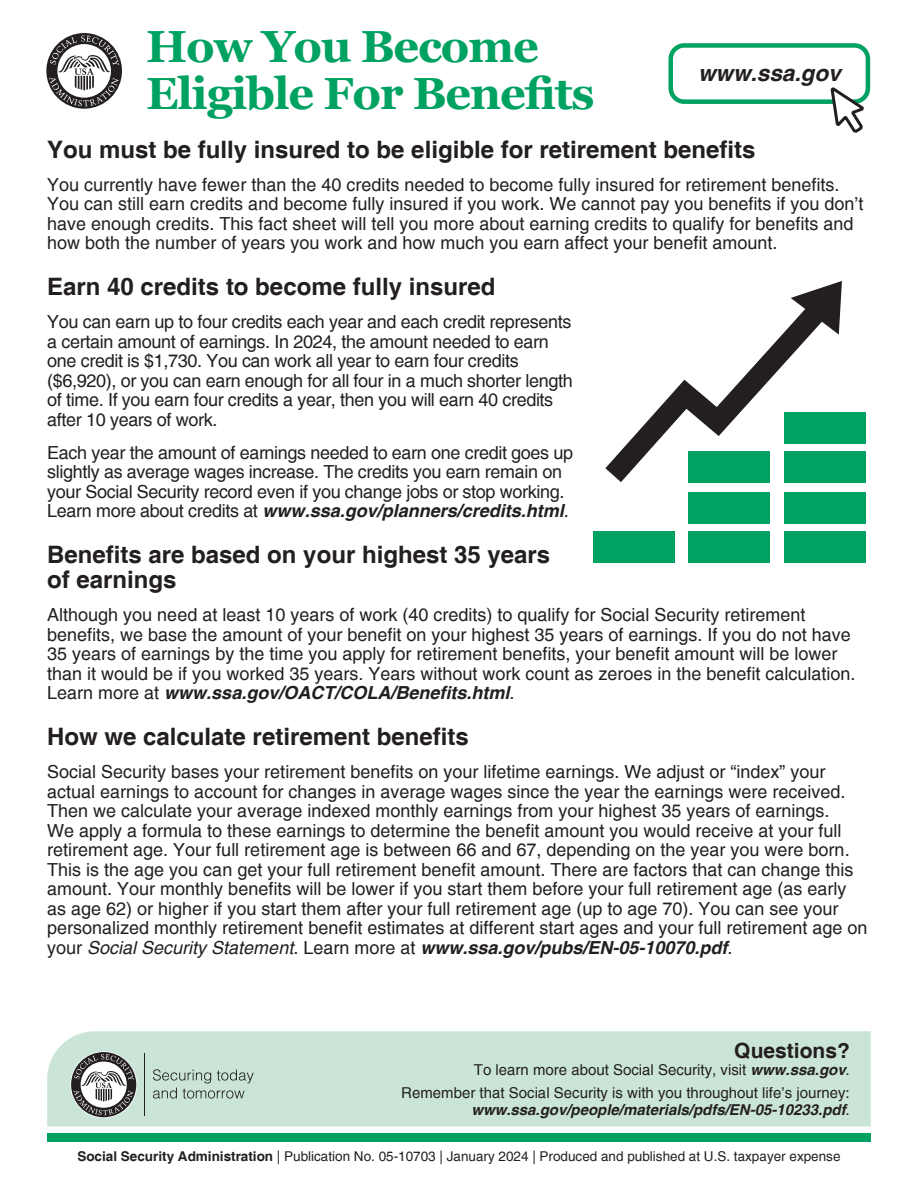
<style>
.page{position:relative;width:918px;height:1188px;background:#fff}
.page>*{position:absolute;margin:0;border:0;box-sizing:border-box;transform-origin:0 0}
.t1{font:700 45px/46.5px "Georgia";letter-spacing:-.025em;color:#00a261}
.t2{font:700 24px/25.5px "Helvetica";color:#231f20}
.t3{font:italic 700 22.5px "Helvetica";color:#231f20}
.t4{font:700 21px "Helvetica";color:#231f20}
.t5{font:18px/19.5px "Helvetica";color:#231f20}
.t6{font:18px/19.5px "Helvetica";letter-spacing:-.02em;color:#231f20}
.t7{font:15px/16.5px "Helvetica";color:#231f20;text-align:right}
.t8{font:13.5px "Helvetica";color:#231f20}
.s1{font-weight:700;font-style:italic}
.s2{font-style:italic}
.s3{font-weight:700}
</style>
<div class="page">
<div style="left:47px;top:1031px;width:824px;height:96px;background:#cae5d7"></div>
<svg style="left:605px;top:281px;width:237px;height:201px"></svg>
<div style="left:785px;top:492px;width:81px;height:32px;background:#00a261"></div>
<div style="left:785px;top:451px;width:81px;height:32px;background:#00a261"></div>
<div style="left:785px;top:412px;width:81px;height:32px;background:#00a261"></div>
<div style="left:785px;top:531px;width:81px;height:32px;background:#00a261"></div>
<div style="left:689px;top:492px;width:81px;height:32px;background:#00a261"></div>
<div style="left:689px;top:451px;width:81px;height:32px;background:#00a261"></div>
<div style="left:689px;top:531px;width:81px;height:32px;background:#00a261"></div>
<div style="left:594px;top:531px;width:81px;height:32px;background:#00a261"></div>
<div style="left:47px;top:1133px;width:824px;height:9px;background:#00a261"></div>
<div style="left:669px;top:43px;width:201px;height:61px;border:4px solid #00a261;border-radius:14px"></div>
<svg style="left:829px;top:84px;width:37px;height:49px"></svg>
<svg style="left:46px;top:33px;width:76px;height:76px"></svg>
<svg style="left:49px;top:35px;width:70px;height:71px"></svg>
<svg style="left:70px;top:1051px;width:67px;height:67px"></svg>
<svg style="left:71px;top:1052px;width:65px;height:65px"></svg>
<svg style="left:74px;top:1054px;width:60px;height:61px"></svg>
<hr style="left:144px;top:1054px;width:1px;height:62px;background:#231f20">
<svg style="left:153px;top:1069px;width:101px;height:30px;background:#b0c7bb"></svg>
<h1 class="t1" style="left:146px;top:23px;width:450px">How You Become<br>Eligible For Benefits</h1>
<h2 class="t2" style="left:47px;top:138px;width:710px">You must be fully insured to be eligible for retirement benefits</h2>
<p class="t5" style="left:47px;top:175px;width:818px">You currently have fewer than the 40 credits needed to become fully insured for retirement benefits.<br>You can still earn credits and become fully insured if you work. We cannot pay you benefits if you don’t have enough credits. This fact sheet will tell you more about earning credits to qualify for benefits and how both the number of years you work and how much you earn affect your benefit amount.</p>
<h2 class="t2" style="left:47px;top:275px;width:450px">Earn 40 credits to become fully insured</h2>
<p class="t6" style="left:47px;top:313px;width:527px">You can earn up to four credits each year and each credit represents a certain amount of earnings. In 2024, the amount needed to earn one credit is $1,730. You can work all year to earn four credits ($6,920), or you can earn enough for all four in a much shorter length of time. If you earn four credits a year, then you will earn 40 credits after 10 years of work.</p>
<p class="t6" style="left:47px;top:443px;width:527px">Each year the amount of earnings needed to earn one credit goes up slightly as average wages increase. The credits you earn remain on your Social Security record even if you change jobs or stop working.<br>Learn more about credits at <span class="s1">www.ssa.gov/planners/credits.html</span>.</p>
<h2 class="t2" style="left:47px;top:543px;width:504px">Benefits are based on your highest 35 years of earnings</h2>
<p class="t5" style="left:47px;top:606px;width:810px">Although you need at least 10 years of work (40 credits) to qualify for Social Security retirement benefits, we base the amount of your benefit on your highest 35 years of earnings. If you do not have 35 years of earnings by the time you apply for retirement benefits, your benefit amount will be lower than it would be if you worked 35 years. Years without work count as zeroes in the benefit calculation.<br>Learn more at <span class="s1">www.ssa.gov/OACT/COLA/Benefits.html</span>.</p>
<h2 class="t2" style="left:47px;top:725px;width:423px">How we calculate retirement benefits</h2>
<p class="t5" style="left:47px;top:763px;width:822px">Social Security bases your retirement benefits on your lifetime earnings. We adjust or “index” your actual earnings to account for changes in average wages since the year the earnings were received.<br>Then we calculate your average indexed monthly earnings from your highest 35 years of earnings.<br>We apply a formula to these earnings to determine the benefit amount you would receive at your full retirement age. Your full retirement age is between 66 and 67, depending on the year you were born.<br>This is the age you can get your full retirement benefit amount. There are factors that can change this amount. Your monthly benefits will be lower if you start them before your full retirement age (as early as age 62) or higher if you start them after your full retirement age (up to age 70). You can see your personalized monthly retirement benefit estimates at different start ages and your full retirement age on your <span class="s2">Social Security Statement</span>. Learn more at <span class="s1">www.ssa.gov/pubs/EN-05-10070.pdf</span>.</p>
<p class="t3" style="left:698px;top:59px;width:144px">www.ssa.gov</p>
<p class="t4" style="left:734px;top:1038px;width:117px">Questions?</p>
<p class="t7" style="left:474px;top:1062px;width:377px">To learn more about Social Security, visit <span class="s1">www.ssa.gov</span>.</p>
<p class="t7" style="left:401px;top:1085px;width:450px">Remember that Social Security is with you throughout life’s journey: <span class="s1">www.ssa.gov/people/materials/pdfs/EN-05-10233.pdf</span>.</p>
<p class="t8" style="left:77px;top:1148px;width:765px"><span class="s3">Social Security Administration</span> | Publication No. 05-10703 | January 2024 | Produced and published at U.S. taxpayer expense</p>
</div>
